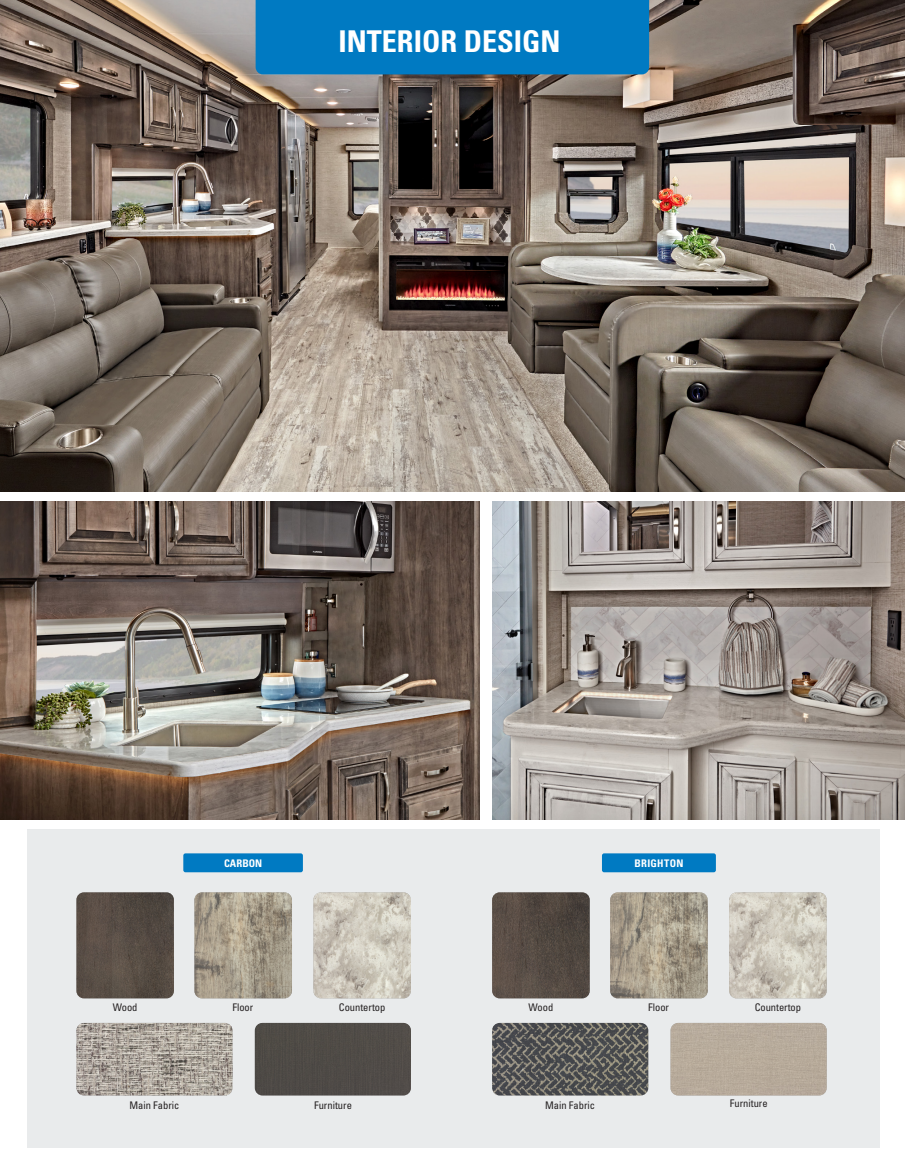
<style>
.page{position:relative;width:905px;height:1175px;background:#fff}
.page>*{position:absolute;margin:0;border:0;box-sizing:border-box;transform-origin:0 0}
.t1{font:700 condensed 30px "Univers LT Std";color:#fff}
.t2{font:condensed 10.5px "Univers LT Std";color:#231f20}
.t3{font:700 condensed 10.5px "Univers LT Std";letter-spacing:.025em;color:#fff}
</style>
<div class="page">
<img style="left:492px;top:501px;width:412px;height:318px">
<img style="left:0;top:0;width:904px;height:492px">
<img style="left:0;top:501px;width:480px;height:318px">
<div style="left:27px;top:829px;width:852px;height:318px;background:#e9ebec"></div>
<div style="left:183px;top:853px;width:120px;height:19px;background:#007ac2;border-radius:2px"></div>
<div style="left:602px;top:853px;width:114px;height:19px;background:#007ac2;border-radius:2px"></div>
<img style="left:76px;top:892px;width:98px;height:106px">
<img style="left:194px;top:892px;width:98px;height:106px">
<img style="left:313px;top:892px;width:98px;height:106px">
<img style="left:492px;top:892px;width:97px;height:106px">
<img style="left:610px;top:892px;width:97px;height:106px">
<img style="left:729px;top:892px;width:97px;height:106px">
<img style="left:76px;top:1022px;width:156px;height:73px">
<div style="left:255px;top:1022px;width:156px;height:73px;background:#4f4b47"></div>
<img style="left:492px;top:1022px;width:156px;height:73px">
<div style="left:670px;top:1022px;width:156px;height:73px;background:#b7ab9b"></div>
<div style="left:255px;top:0;width:394px;height:74px;background:#007ac2"></div>
<p class="t1" style="left:338px;top:23px;width:223px">INTERIOR DESIGN</p>
<p class="t2" style="left:113px;top:1000px;width:26px">Wood</p>
<p class="t3" style="left:224px;top:856px;width:40px">CARBON</p>
<p class="t3" style="left:634px;top:856px;width:50px">BRIGHTON</p>
<p class="t2" style="left:232px;top:1000px;width:22px">Floor</p>
<p class="t2" style="left:339px;top:1000px;width:48px">Countertop</p>
<p class="t2" style="left:528px;top:1000px;width:26px">Wood</p>
<p class="t2" style="left:648px;top:1000px;width:22px">Floor</p>
<p class="t2" style="left:754px;top:1000px;width:48px">Countertop</p>
<p class="t2" style="left:129px;top:1098px;width:51px">Main Fabric</p>
<p class="t2" style="left:314px;top:1098px;width:39px">Furniture</p>
<p class="t2" style="left:545px;top:1098px;width:51px">Main Fabric</p>
<p class="t2" style="left:729px;top:1096px;width:39px">Furniture</p>
</div>
